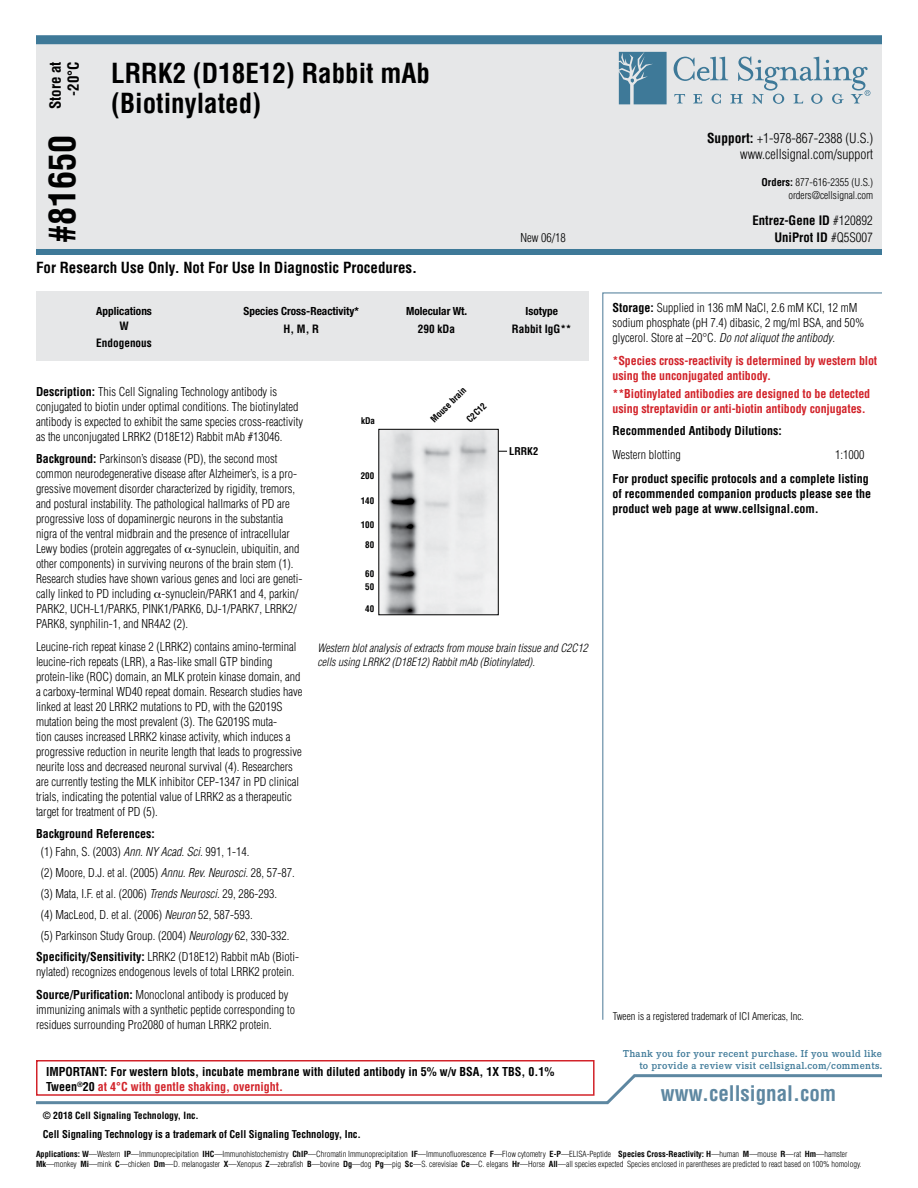
<style>
.page{position:relative;width:918px;height:1188px;background:#fff}
.page>*{position:absolute;margin:0;border:0;box-sizing:border-box;transform-origin:0 0}
.t1{font:700 condensed 36px "Helvetica";color:#000}
.t2{font:700 condensed 27px/30px "Helvetica";color:#000}
.t3{font:700 condensed 21px "Helvetica";color:#5d87a1}
.t4{font:700 condensed 15px/18px "Helvetica";color:#000;text-align:right}
.t5{font:300 condensed 13.5px/16.2px "Helvetica";color:#000;text-align:right}
.t6{font:700 condensed 12.75px "Helvetica";color:#000}
.t7{font:300 condensed 12px/15px "Helvetica";color:#000}
.t8{font:700 condensed 12px/15px "Helvetica";color:#000}
.t9{font:700 condensed 12px/15px "Helvetica";letter-spacing:-.01em;color:#d2232a}
.t10{font:italic 300 condensed 11.25px/13.5px "Helvetica";color:#000}
.t11{font:700 condensed 11.25px "Helvetica Neue LTW1 G";color:#000}
.t12{font:700 condensed 11.25px "Helvetica";color:#000}
.t13{font:300 condensed 10.5px/12.6px "Helvetica";color:#000;text-align:right}
.t14{font:600 10.5px/12px "Corporate E Pro";letter-spacing:.025em;color:#3e7998;text-align:right}
.t15{font:700 condensed 10.5px "Helvetica";letter-spacing:-.005em;color:#000}
.t16{font:700 condensed 9.75px "Helvetica";color:#000}
.t17{font:700 condensed 9px/13px "Helvetica";color:#000}
.t18{font:300 condensed 8.25px/9.9px "Helvetica";color:#000}
.s1{font-weight:700}
.s2{font-weight:300}
.s3{font-style:italic}
.s4{color:#d2232a}
</style>
<div class="page">
<div style="left:36px;top:43px;width:846px;height:210px;background:#e6e7e8"></div>
<div style="left:36px;top:249px;width:846px;height:6px;background:#3e7998"></div>
<div style="left:36px;top:35px;width:846px;height:9px;background:#3e7998"></div>
<svg style="left:619px;top:52px;width:48px;height:52px;background:#5688a3"></svg>
<svg style="left:674px;top:56px;width:196px;height:48px"></svg>
<svg style="left:36px;top:1074px;width:846px;height:31px"></svg>
<div style="left:36px;top:291px;width:552px;height:70px;background:#e6e7e8"></div>
<div style="left:36px;top:1060px;width:559px;height:36px;border:2px solid #d2232a"></div>
<svg style="left:602px;top:292px;width:280px;height:728px"></svg>
<img style="left:381px;top:431px;width:116px;height:182px">
<div style="left:379px;top:429px;width:120px;height:186px;border:1px solid #000"></div>
<p class="t4" style="left:46px;top:109px;width:49px;rotate:-90deg">Store at -20°C</p>
<h1 class="t1" style="left:40px;top:243px;width:109px;rotate:-90deg">#81650</h1>
<h2 class="t2" style="left:111px;top:58px;width:320px">LRRK2 (D18E12) Rabbit mAb (Biotinylated)</h2>
<p class="t4" style="left:36px;top:258px;width:383px">For Research Use Only. Not For Use In Diagnostic Procedures.</p>
<p class="t5" style="left:707px;top:130px;width:168px"><span class="s1">Support:</span> +1-978-867-2388 (U.S.) www.cellsignal.com/support</p>
<p class="t13" style="left:762px;top:176px;width:113px"><span class="s1">Orders:</span> 877-616-2355 (U.S.) orders@cellsignal.com</p>
<p class="t6" style="left:752px;top:213px;width:122px">Entrez-Gene ID <span class="s2">#120892</span></p>
<p class="t7" style="left:520px;top:230px;width:47px">New 06/18</p>
<p class="t6" style="left:774px;top:229px;width:100px">UniProt ID <span class="s2">#Q5S007</span></p>
<p class="t11" style="left:96px;top:304px;width:57px">Applications</p>
<p class="t11" style="left:244px;top:304px;width:117px">Species Cross-Reactivity*</p>
<p class="t11" style="left:406px;top:304px;width:63px">Molecular Wt.</p>
<p class="t11" style="left:526px;top:305px;width:34px">Isotype</p>
<p class="t12" style="left:119px;top:319px;width:11px">W</p>
<p class="t12" style="left:284px;top:322px;width:37px">H, M, R</p>
<p class="t12" style="left:418px;top:322px;width:39px">290 kDa</p>
<p class="t12" style="left:512px;top:322px;width:61px">Rabbit IgG**</p>
<p class="t12" style="left:96px;top:335px;width:57px">Endogenous</p>
<p class="t7" style="left:36px;top:384px;width:269px"><span class="s1">Description:</span> This Cell Signaling Technology antibody is conjugated to biotin under optimal conditions. The biotinylated antibody is expected to exhibit the same species cross-reactivity as the unconjugated LRRK2 (D18E12) Rabbit mAb #13046.</p>
<p class="t7" style="left:36px;top:451px;width:268px"><span class="s1">Background:</span> Parkinson’s disease (PD), the second most common neurodegenerative disease after Alzheimer’s, is a pro&shy;gressive movement disorder characterized by rigidity, tremors, and postural instability. The pathological hallmarks of PD are progressive loss of dopaminergic neurons in the substantia nigra of the ventral midbrain and the presence of intracellular Lewy bodies (protein aggregates of -synuclein, ubiquitin, and other components) in surviving neurons of the brain stem (1).<br>Research studies have shown various genes and loci are geneti&shy;cally linked to PD including -synuclein/PARK1 and 4, parkin/ PARK2, UCH-L1/PARK5, PINK1/PARK6, DJ-1/PARK7, LRRK2/ PARK8, synphilin-1, and NR4A2 (2).</p>
<p class="t7" style="left:36px;top:639px;width:268px">Leucine-rich repeat kinase 2 (LRRK2) contains amino-terminal leucine-rich repeats (LRR), a Ras-like small GTP binding protein-like (ROC) domain, an MLK protein kinase domain, and a carboxy-terminal WD40 repeat domain. Research studies have linked at least 20 LRRK2 mutations to PD, with the G2019S mutation being the most prevalent (3). The G2019S muta-<br>tion causes increased LRRK2 kinase activity, which induces a progressive reduction in neurite length that leads to progressive neurite loss and decreased neuronal survival (4). Researchers are currently testing the MLK inhibitor CEP-1347 in PD clinical trials, indicating the potential value of LRRK2 as a therapeutic target for treatment of PD (5).</p>
<p class="t7" style="left:41px;top:825px;width:210px;line-height:18px;text-indent:-5px"><span class="s1">Background References:<br></span>(1) Fahn, S. (2003) <span class="s3">Ann. NY Acad. Sci.</span> 991, 1-14.</p>
<p class="t7" style="left:41px;top:865px;width:255px">(2) Moore, D.J. et al. (2005) <span class="s3">Annu. Rev. Neurosci.</span> 28, 57-87.</p>
<p class="t7" style="left:41px;top:886px;width:238px">(3) Mata, I.F. et al. (2006) <span class="s3">Trends Neurosci.</span> 29, 286-293.</p>
<p class="t7" style="left:41px;top:907px;width:213px">(4) MacLeod, D. et al. (2006) <span class="s3">Neuron</span> 52, 587-593.</p>
<p class="t7" style="left:41px;top:928px;width:250px">(5) Parkinson Study Group. (2004) <span class="s3">Neurology</span> 62, 330-332.</p>
<p class="t7" style="left:36px;top:949px;width:265px"><span class="s1">Specificity/Sensitivity:</span> LRRK2 (D18E12) Rabbit mAb (Bioti-</p>
<p class="t7" style="left:36px;top:960px;width:260px;line-height:22.5px">nylated) recognizes endogenous levels of total LRRK2 protein.<br><span class="s1">Source/Purification:</span> Monoclonal antibody is produced by</p>
<p class="t7" style="left:36px;top:1002px;width:261px">immunizing animals with a synthetic peptide corresponding to residues surrounding Pro2080 of human LRRK2 protein.</p>
<p class="t17" style="left:428px;top:416px;width:47px;rotate:-45deg">Mouse brain</p>
<p class="t17" style="left:464px;top:416px;width:25px;rotate:-45deg">C2C12</p>
<p class="t17" style="left:361px;top:414px;width:15px">kDa</p>
<p class="t15" style="left:509px;top:445px;width:31px">LRRK2</p>
<p class="t17" style="left:361px;top:469px;width:15px">200</p>
<p class="t17" style="left:361px;top:494px;width:15px">140</p>
<p class="t17" style="left:361px;top:518px;width:15px">100</p>
<p class="t17" style="left:365px;top:539px;width:10px">80</p>
<p class="t17" style="left:365px;top:567px;width:10px">60<br>50</p>
<p class="t17" style="left:365px;top:602px;width:10px">40</p>
<p class="t10" style="left:318px;top:641px;width:272px">Western blot analysis of extracts from mouse brain tissue and C2C12 cells using LRRK2 (D18E12) Rabbit mAb (Biotinylated).</p>
<p class="t8" style="left:46px;top:1064px;width:510px">IMPORTANT: For western blots, incubate membrane with diluted antibody in 5% w/v BSA, 1X TBS, 0.1%<br>Tween<sup>®</sup>20 <span class="s4">at 4°C with gentle shaking, overnight.</span></p>
<p class="t16" style="left:43px;top:1109px;width:158px">© 2018 Cell Signaling Technology, Inc.</p>
<p class="t15" style="left:43px;top:1128px;width:320px">Cell Signaling Technology is a trademark of Cell Signaling Technology, Inc.</p>
<p class="t7" style="left:613px;top:300px;width:253px"><span class="s1">Storage:</span> Supplied in 136 mM NaCl, 2.6 mM KCI, 12 mM sodium phosphate (pH 7.4) dibasic, 2 mg/ml BSA, and 50% glycerol. Store at –20°C. <span class="s3">Do not aliquot the antibody</span>.</p>
<p class="t9" style="left:613px;top:353px;width:266px">*Species cross-reactivity is determined by western blot using the unconjugated antibody.</p>
<p class="t9" style="left:613px;top:386px;width:259px">**Biotinylated antibodies are designed to be detected using streptavidin or anti-biotin antibody conjugates.</p>
<p class="t8" style="left:613px;top:423px;width:171px">Recommended Antibody Dilutions:</p>
<p class="t7" style="left:613px;top:447px;width:70px">Western blotting</p>
<p class="t7" style="left:835px;top:447px;width:31px">1:1000</p>
<p class="t8" style="left:613px;top:471px;width:260px">For product specific protocols and a complete listing of recommended companion products please see the product web page at www.cellsignal.com.</p>
<p class="t13" style="left:613px;top:1009px;width:193px">Tween is a registered trademark of ICI Americas, Inc.</p>
<p class="t14" style="left:623px;top:1047px;width:260px">Thank you for your recent purchase. If you would like to provide a review visit cellsignal.com/comments.</p>
<h3 class="t3" style="left:661px;top:1080px;width:177px">www.cellsignal.com</h3>
<p class="t18" style="left:36px;top:1149px;width:827px"><span class="s1">Applications: W</span>—Western <span class="s1">IP</span>—Immunoprecipitation <span class="s1">IHC</span>—Immunohistochemistry <span class="s1">ChIP</span>—Chromatin Immunoprecipitation <span class="s1">IF</span>—Immunofluorescence <span class="s1">F</span>—Flow cytometry <span class="s1">E-P</span>—ELISA-Peptide <span class="s1">Species Cross-Reactivity: H</span>—human <span class="s1">M</span>—mouse <span class="s1">R</span>—rat <span class="s1">Hm</span>—hamster<br><span class="s1">Mk</span>—monkey <span class="s1">Mi</span>—mink <span class="s1">C</span>—chicken <span class="s1">Dm</span>—D. melanogaster <span class="s1">X</span>—Xenopus <span class="s1">Z</span>—zebrafish <span class="s1">B</span>—bovine <span class="s1">Dg</span>—dog <span class="s1">Pg</span>—pig <span class="s1">Sc</span>—S. cerevisiae <span class="s1">Ce</span>—C. elegans <span class="s1">Hr</span>—Horse <span class="s1">All</span>—all species expected Species enclosed in parentheses are predicted to react based on 100% homology.</p>
</div>
